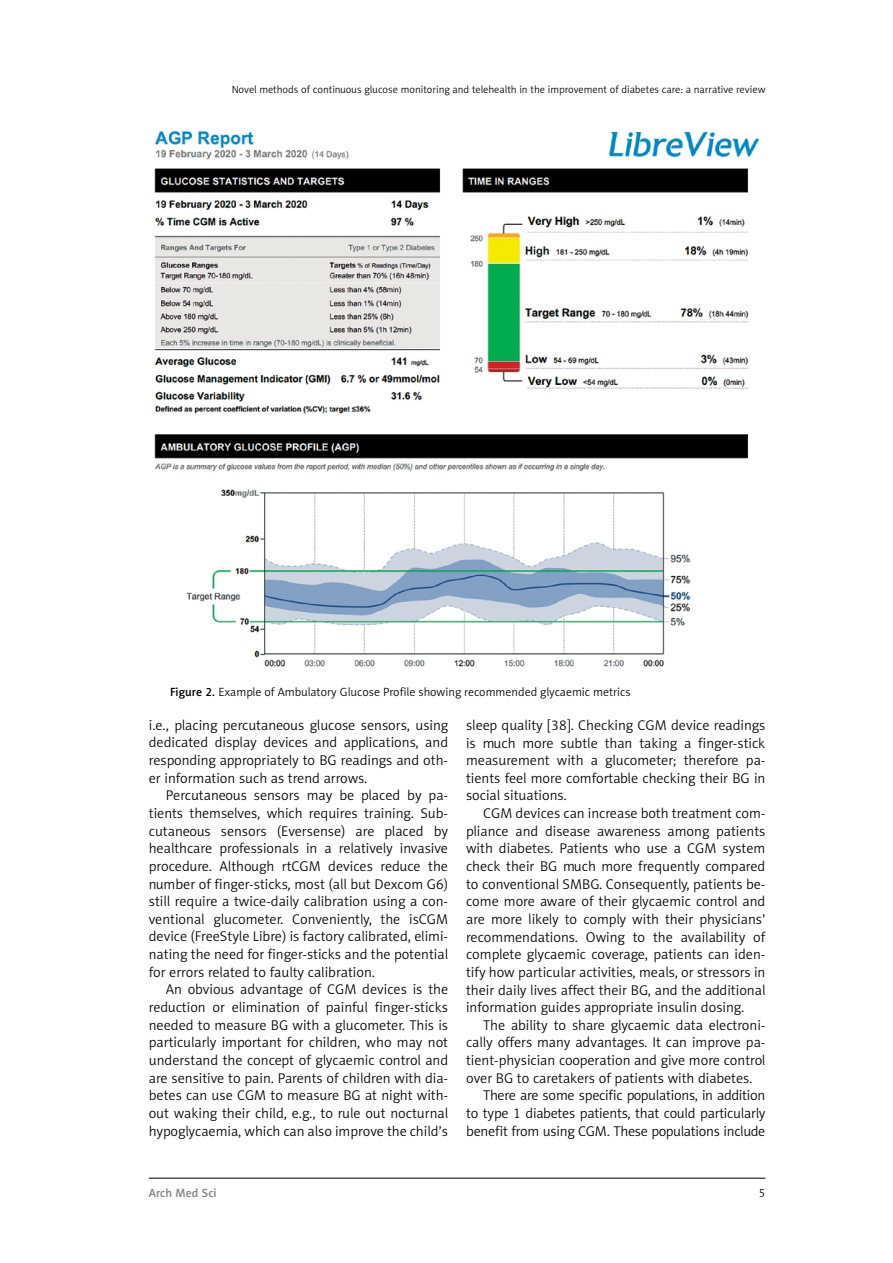
<style>
.page{position:relative;width:893px;height:1263px;background:#fff}
.page>*{position:absolute;margin:0;border:0;box-sizing:border-box;transform-origin:0 0}
.t1{font:14.25px/17.7px "Naomi Sans EFN Light";color:#000;text-align:justify}
.t2{font:12px "Naomi Sans EFN Light";color:#000}
.t3{font:12px "Naomi Sans EFN Medium";color:#808285}
.t4{font:10.5px "Naomi Sans EFN Light";color:#000}
.s1{font-family:"Naomi Sans EFN Medium"}
</style>
<div class="page">
<hr style="left:149px;top:1178px;width:616px;height:1px;background:#000">
<img style="left:154px;top:130px;width:606px;height:537px">
<p class="t4" style="left:232px;top:83px;width:535px">Novel methods of continuous glucose monitoring and telehealth in the improvement of diabetes care: a narrative review</p>
<p class="t2" style="left:170px;top:685px;width:462px"><span class="s1">Figure 2.</span> Example of Ambulatory Glucose Profile showing recommended glycaemic metrics</p>
<p class="t1" style="left:149px;top:716px;width:301px">i.e., placing percutaneous glucose sensors, using dedicated display devices and applications, and responding appropriately to BG readings and oth&shy;er information such as trend arrows.</p>
<p class="t1" style="left:149px;top:787px;width:301px;text-indent:17px">Percutaneous sensors may be placed by pa&shy;tients themselves, which requires training. Sub&shy;cutaneous sensors (Eversense) are placed by healthcare professionals in a relatively invasive procedure. Although rtCGM devices reduce the number of finger-sticks, most (all but Dexcom G6) still require a twice-daily calibration using a con&shy;ventional glucometer. Conveniently, the isCGM device (FreeStyle Libre) is factory calibrated, elimi&shy;nating the need for finger-sticks and the potential for errors related to faulty calibration.</p>
<p class="t1" style="left:149px;top:981px;width:301px;text-indent:17px">An obvious advantage of CGM devices is the reduction or elimination of painful finger-sticks needed to measure BG with a glucometer. This is particularly important for children, who may not understand the concept of glycaemic control and are sensitive to pain. Parents of children with dia&shy;betes can use CGM to measure BG at night with&shy;out waking their child, e.g., to rule out nocturnal hypoglycaemia, which can also improve the child’s</p>
<p class="t1" style="left:466px;top:716px;width:301px">sleep quality [38]. Checking CGM device readings is much more subtle than taking a finger-stick measurement with a glucometer; therefore pa&shy;tients feel more comfortable checking their BG in social situations.</p>
<p class="t1" style="left:466px;top:804px;width:301px;text-indent:17px">CGM devices can increase both treatment com&shy;pliance and disease awareness among patients with diabetes. Patients who use a CGM system check their BG much more frequently compared to conventional SMBG. Consequently, patients be&shy;come more aware of their glycaemic control and are more likely to comply with their physicians’ recommendations. Owing to the availability of complete glycaemic coverage, patients can iden&shy;tify how particular activities, meals, or stressors in their daily lives affect their BG, and the additional information guides appropriate insulin dosing.</p>
<p class="t1" style="left:483px;top:1016px;width:284px">The ability to share glycaemic data electroni-</p>
<p class="t1" style="left:466px;top:1034px;width:301px">cally offers many advantages. It can improve pa-</p>
<p class="t1" style="left:466px;top:1051px;width:301px">tient-physician cooperation and give more control</p>
<p class="t1" style="left:466px;top:1069px;width:288px">over BG to caretakers of patients with diabetes.</p>
<p class="t1" style="left:483px;top:1087px;width:284px">There are some specific populations, in addition</p>
<p class="t1" style="left:466px;top:1104px;width:301px">to type 1 diabetes patients, that could particularly</p>
<p class="t1" style="left:466px;top:1122px;width:301px">benefit from using CGM. These populations include</p>
<p class="t3" style="left:149px;top:1186px;width:69px">Arch Med Sci</p>
<p class="t2" style="left:759px;top:1186px;width:8px">5</p>
</div>
